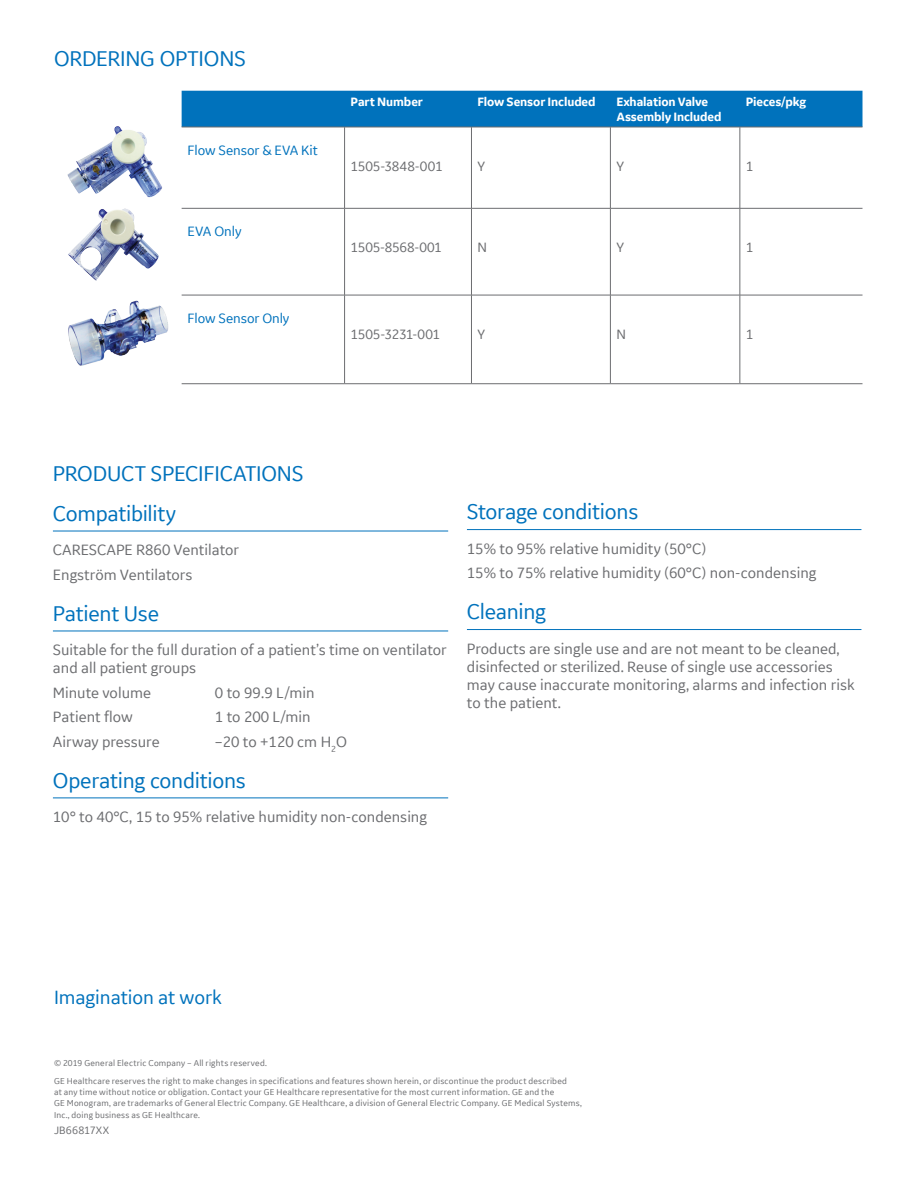
<style>
.page{position:relative;width:918px;height:1188px;background:#fff}
.page>*{position:absolute;margin:0;border:0;box-sizing:border-box;transform-origin:0 0}
._15pt_16-topic_head{font:22.5px "GE Inspira Sans";letter-spacing:-.015em;color:#0072bc}
._15pt_16-body_subhea{font:22.5px "GE Inspira Sans";letter-spacing:-.01em;color:#0072bc}
._13_5pt_15-quote_and{font:20.25px "GE Inspira Sans";letter-spacing:-.005em;color:#0072bc}
._10pt_13-spec_non-in{font:15.75px/18px "GE Inspira Sans";color:#6c6d70}
.Table_Copy{font:14.25px "GE Inspira Sans";letter-spacing:-.01em;color:#6c6d70}
.Table_Copy-2{font:14.25px "GE Inspira Sans";letter-spacing:-.005em;color:#0072bc}
.Table_Copy-3{font:700 12.75px/15px "GE Inspira Sans";letter-spacing:-.01em;color:#fff}
._7_5pt_11-collateral{font:11.25px "GE Inspira Sans";letter-spacing:.015em;color:#6c6d70}
._6pt_7_5-legal_footn{font:9px/11.2px "GE Inspira Sans";letter-spacing:.02em;color:#6c6d70}
</style>
<div class="page">
<div style="left:182px;top:91px;width:681px;height:36px;background:#0072bc"></div>
<hr style="left:182px;top:127px;width:163px;height:1px;background:#6c6d70">
<hr style="left:345px;top:127px;width:126px;height:1px;background:#6c6d70">
<hr style="left:344px;top:127px;width:1px;height:81px;background:#6c6d70">
<hr style="left:471px;top:127px;width:139px;height:1px;background:#6c6d70">
<hr style="left:471px;top:127px;width:1px;height:81px;background:#6c6d70">
<hr style="left:610px;top:127px;width:130px;height:1px;background:#6c6d70">
<hr style="left:610px;top:127px;width:1px;height:81px;background:#6c6d70">
<hr style="left:740px;top:127px;width:123px;height:1px;background:#6c6d70">
<hr style="left:740px;top:127px;width:1px;height:81px;background:#6c6d70">
<hr style="left:182px;top:208px;width:163px;height:1px;background:#6c6d70">
<hr style="left:345px;top:208px;width:126px;height:1px;background:#6c6d70">
<hr style="left:344px;top:209px;width:1px;height:86px;background:#6c6d70">
<hr style="left:471px;top:208px;width:139px;height:1px;background:#6c6d70">
<hr style="left:471px;top:209px;width:1px;height:86px;background:#6c6d70">
<hr style="left:610px;top:208px;width:130px;height:1px;background:#6c6d70">
<hr style="left:610px;top:209px;width:1px;height:86px;background:#6c6d70">
<hr style="left:740px;top:208px;width:123px;height:1px;background:#6c6d70">
<hr style="left:740px;top:209px;width:1px;height:86px;background:#6c6d70">
<hr style="left:182px;top:295px;width:163px;height:1px;background:#6c6d70">
<hr style="left:345px;top:295px;width:126px;height:1px;background:#6c6d70">
<hr style="left:344px;top:295px;width:1px;height:89px;background:#6c6d70">
<hr style="left:471px;top:295px;width:139px;height:1px;background:#6c6d70">
<hr style="left:471px;top:295px;width:1px;height:89px;background:#6c6d70">
<hr style="left:610px;top:295px;width:130px;height:1px;background:#6c6d70">
<hr style="left:610px;top:295px;width:1px;height:89px;background:#6c6d70">
<hr style="left:740px;top:295px;width:123px;height:1px;background:#6c6d70">
<hr style="left:740px;top:295px;width:1px;height:89px;background:#6c6d70">
<hr style="left:182px;top:383px;width:163px;height:1px;background:#6c6d70">
<hr style="left:345px;top:383px;width:126px;height:1px;background:#6c6d70">
<hr style="left:471px;top:383px;width:139px;height:1px;background:#6c6d70">
<hr style="left:610px;top:383px;width:130px;height:1px;background:#6c6d70">
<hr style="left:740px;top:383px;width:123px;height:1px;background:#6c6d70">
<img style="left:67px;top:126px;width:95px;height:72px">
<img style="left:68px;top:308px;width:101px;height:58px">
<img style="left:68px;top:208px;width:94px;height:100px">
<hr style="left:53px;top:531px;width:395px;height:1px;background:#0072bc">
<hr style="left:53px;top:631px;width:395px;height:1px;background:#0072bc">
<hr style="left:53px;top:798px;width:395px;height:1px;background:#0072bc">
<hr style="left:467px;top:529px;width:394px;height:1px;background:#0072bc">
<hr style="left:467px;top:629px;width:394px;height:1px;background:#0072bc">
<p class="_15pt_16-body_subhea" style="left:54px;top:45px;width:193px">ORDERING OPTIONS</p>
<p class="Table_Copy-2" style="left:188px;top:141px;width:132px">Flow Sensor &amp; EVA Kit</p>
<p class="Table_Copy-2" style="left:188px;top:222px;width:55px">EVA Only</p>
<p class="Table_Copy-2" style="left:188px;top:309px;width:103px">Flow Sensor Only</p>
<p class="Table_Copy-3" style="left:351px;top:94px;width:74px">Part Number</p>
<p class="Table_Copy-3" style="left:477px;top:94px;width:120px">Flow Sensor Included</p>
<p class="Table_Copy-3" style="left:616px;top:94px;width:107px">Exhalation Valve<br>Assembly Included</p>
<p class="Table_Copy-3" style="left:746px;top:94px;width:62px">Pieces/pkg</p>
<p class="Table_Copy" style="left:351px;top:158px;width:94px">1505-3848-001</p>
<p class="Table_Copy" style="left:477px;top:158px;width:9px">Y</p>
<p class="Table_Copy" style="left:616px;top:158px;width:9px">Y</p>
<p class="Table_Copy" style="left:746px;top:158px;width:9px">1</p>
<p class="Table_Copy" style="left:351px;top:239px;width:93px">1505-8568-001</p>
<p class="Table_Copy" style="left:477px;top:239px;width:11px">N</p>
<p class="Table_Copy" style="left:616px;top:239px;width:9px">Y</p>
<p class="Table_Copy" style="left:746px;top:239px;width:9px">1</p>
<p class="Table_Copy" style="left:351px;top:326px;width:91px">1505-3231-001</p>
<p class="Table_Copy" style="left:477px;top:326px;width:9px">Y</p>
<p class="Table_Copy" style="left:616px;top:326px;width:11px">N</p>
<p class="Table_Copy" style="left:746px;top:326px;width:9px">1</p>
<p class="_15pt_16-body_subhea" style="left:53px;top:459px;width:252px">PRODUCT SPECIFICATIONS</p>
<p class="_15pt_16-topic_head" style="left:53px;top:499px;width:125px">Compatibility</p>
<p class="_10pt_13-spec_non-in" style="left:53px;top:540px;width:188px">CARESCAPE R860 Ventilator</p>
<p class="_10pt_13-spec_non-in" style="left:53px;top:565px;width:141px">Engström Ventilators</p>
<p class="_15pt_16-topic_head" style="left:53px;top:599px;width:108px">Patient Use</p>
<p class="_10pt_13-spec_non-in" style="left:53px;top:640px;width:395px">Suitable for the full duration of a patient’s time on ventilator and all patient groups</p>
<p class="_10pt_13-spec_non-in" style="left:53px;top:683px;width:100px">Minute volume</p>
<p class="_10pt_13-spec_non-in" style="left:215px;top:683px;width:101px">0 to 99.9 L/min</p>
<p class="_10pt_13-spec_non-in" style="left:53px;top:707px;width:81px">Patient flow</p>
<p class="_10pt_13-spec_non-in" style="left:215px;top:707px;width:97px">1 to 200 L/min</p>
<p class="_10pt_13-spec_non-in" style="left:53px;top:732px;width:108px">Airway pressure</p>
<p class="_10pt_13-spec_non-in" style="left:215px;top:732px;width:134px">–20 to +120 cm H<sub>2</sub>O</p>
<p class="_15pt_16-topic_head" style="left:53px;top:766px;width:194px">Operating conditions</p>
<p class="_10pt_13-spec_non-in" style="left:53px;top:807px;width:376px">10° to 40°C, 15 to 95% relative humidity non-condensing</p>
<p class="_15pt_16-topic_head" style="left:467px;top:498px;width:173px">Storage conditions</p>
<p class="_10pt_13-spec_non-in" style="left:467px;top:539px;width:241px">15% to 95% relative humidity (50°C)</p>
<p class="_10pt_13-spec_non-in" style="left:467px;top:564px;width:351px">15% to 75% relative humidity (60°C) non-condensing</p>
<p class="_15pt_16-topic_head" style="left:467px;top:598px;width:81px">Cleaning</p>
<p class="_10pt_13-spec_non-in" style="left:467px;top:639px;width:389px">Products are single use and are not meant to be cleaned, disinfected or sterilized. Reuse of single use accessories may cause inaccurate monitoring, alarms and infection risk to the patient.</p>
<p class="_13_5pt_15-quote_and" style="left:54px;top:985px;width:169px">Imagination at work</p>
<p class="_6pt_7_5-legal_footn" style="left:54px;top:1057px;width:214px">© 2019 General Electric Company – All rights reserved.</p>
<p class="_6pt_7_5-legal_footn" style="left:54px;top:1075px;width:529px">GE Healthcare reserves the right to make changes in specifications and features shown herein, or discontinue the product described<br>at any time without notice or obligation. Contact your GE Healthcare representative for the most current information. GE and the<br>GE Monogram, are trademarks of General Electric Company. GE Healthcare, a division of General Electric Company. GE Medical Systems, Inc., doing business as GE Healthcare.</p>
<p class="_7_5pt_11-collateral" style="left:54px;top:1123px;width:57px">JB66817XX</p>
</div>
